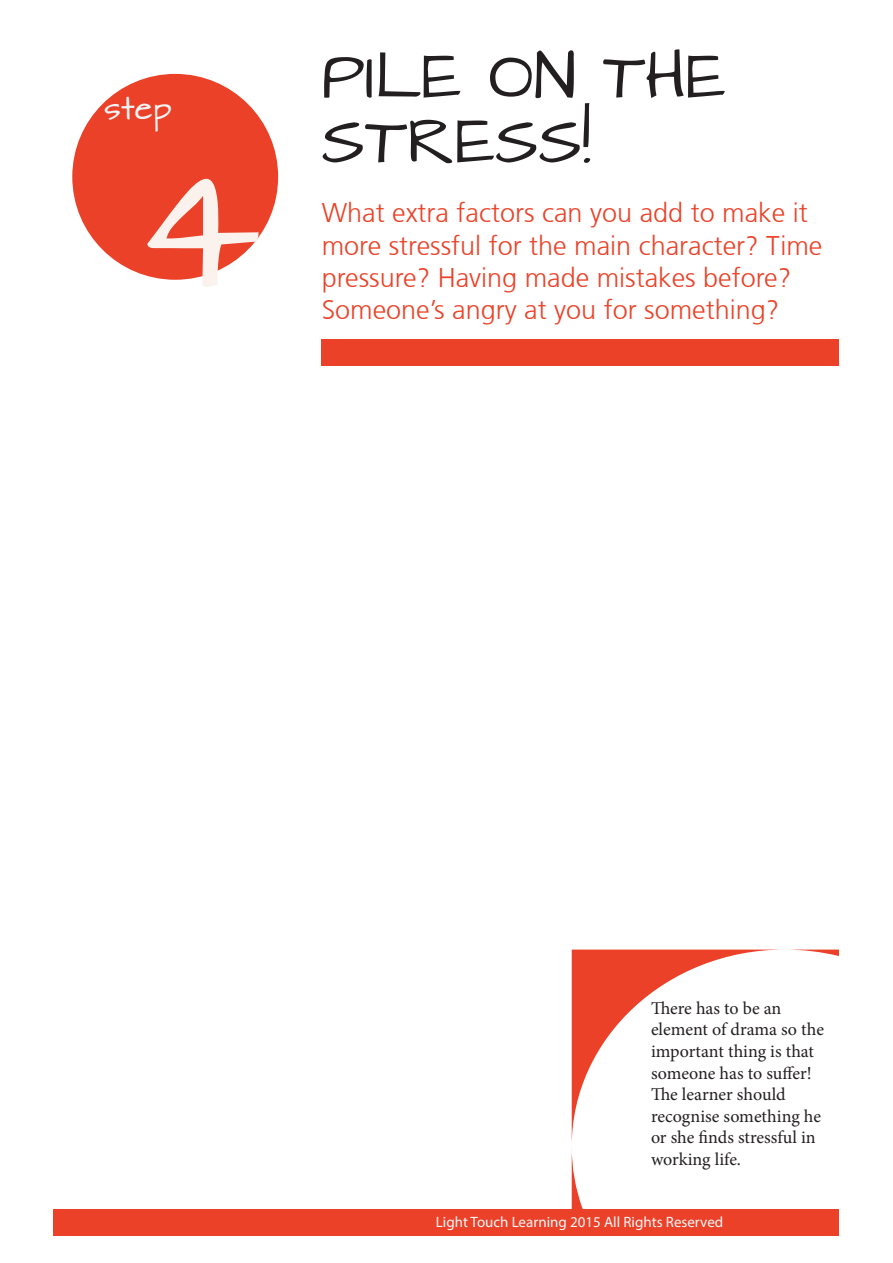
<style>
.page{position:relative;width:893px;height:1263px;background:#fff}
.page>*{position:absolute;margin:0;border:0;box-sizing:border-box;transform-origin:0 0}
.t1{font:150px "Architects Daughter";color:#fbf2ed}
.t2{font:54px/64.8px "Architects Daughter";color:#231f20}
.t3{font:300 27px/32.4px "Articulate";color:#ea4128}
.t4{font:27px "Architects Daughter";color:#f2f3f4}
.Paragraph_Style_1{font:18px/21.6px "Minion Pro";letter-spacing:-.005em;color:#231f20}
.t5{font:15px "Myriad Pro";color:#f7f7f8}
</style>
<div class="page">
<div style="left:54px;top:1209px;width:785px;height:26px;background:#ea4128"></div>
<div style="left:72px;top:74px;width:206px;height:206px;background:#ea4128;border-radius:50%"></div>
<div style="left:322px;top:339px;width:517px;height:26px;background:#ea4128"></div>
<svg style="left:572px;top:949px;width:267px;height:260px"></svg>
<p class="t4" style="left:104px;top:93px;width:69px">step</p>
<p class="t1" style="left:134px;top:144px;width:129px">4</p>
<p class="t2" style="left:322px;top:47px;width:406px">PILE ON THE<br>STRESS!</p>
<p class="t3" style="left:322px;top:197px;width:502px">What extra factors can you add to make it more stressful for the main character? Time pressure? Having made mistakes before?</p>
<p class="t3" style="left:322px;top:294px;width:459px">Someone’s angry at you for something?</p>
<p class="Paragraph_Style_1" style="left:651px;top:997px;width:174px">There has to be an element of drama so the important thing is that someone has to suffer!<br>The learner should recognise something he or she finds stressful in working life.</p>
<p class="t5" style="left:436px;top:1213px;width:289px">Light Touch Learning 2015 All Rights Reserved</p>
</div>
